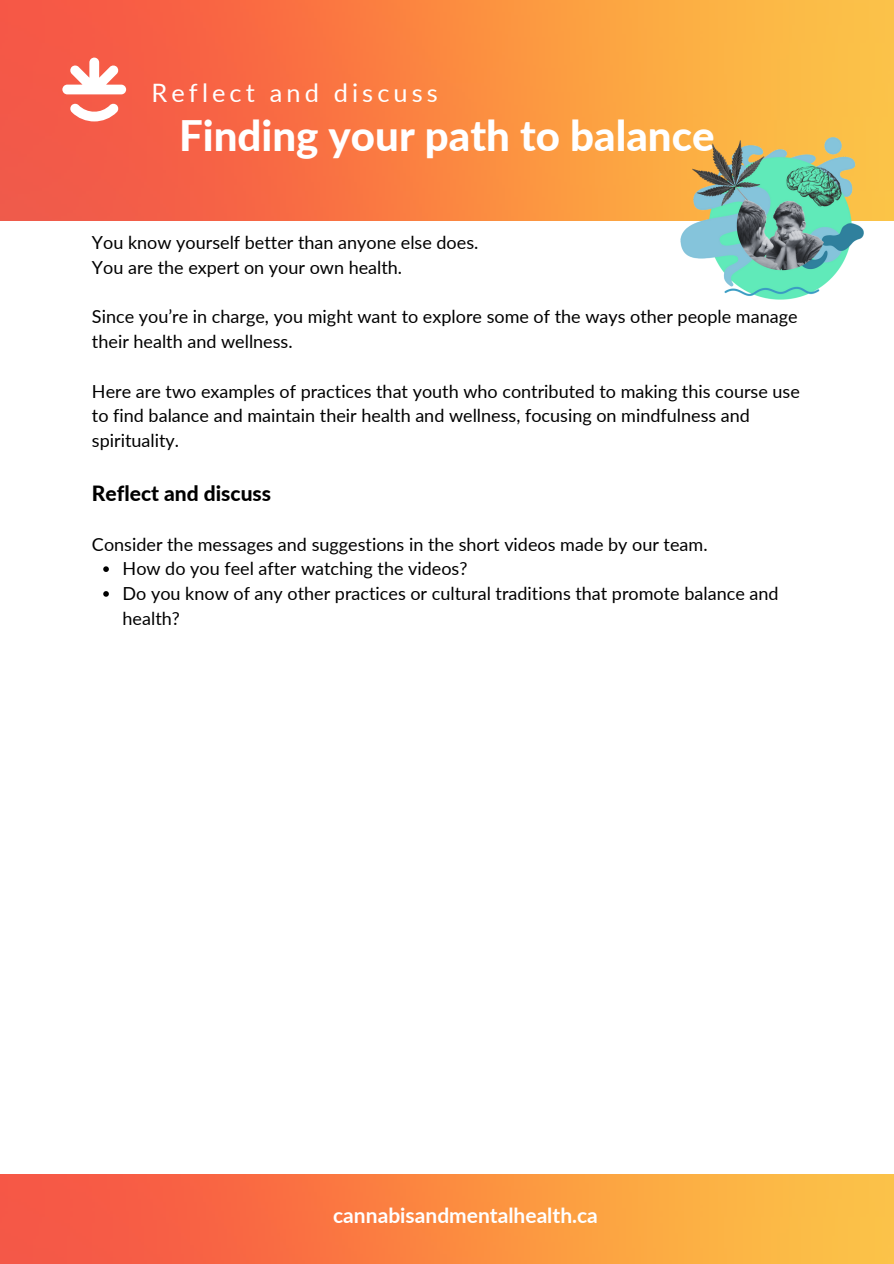
<style>
.page{position:relative;width:894px;height:1264px;background:#fff}
.page>*{position:absolute;margin:0;border:0;box-sizing:border-box;transform-origin:0 0}
.t1{font:800 42px "Lato";color:#fff}
.t2{font:25.35px "Lato";letter-spacing:.165em;color:#fff}
.t3{font:700 21px "Lato";color:#fff}
.t4{font:800 21px "Lato";color:#000}
.t5{font:18px/24.8px "Lato";color:#000}
</style>
<div class="page">
<img style="left:0;top:1174px;width:893px;height:89px">
<svg style="left:103px;top:566px;width:6px;height:6px"></svg>
<svg style="left:103px;top:591px;width:6px;height:5px"></svg>
<img style="left:0;top:0;width:893px;height:220px">
<svg style="left:62px;top:58px;width:64px;height:36px"></svg>
<svg style="left:70px;top:103px;width:49px;height:18px"></svg>
<img style="left:669px;top:118px;width:206px;height:182px">
<h3 class="t2" style="left:151px;top:77px;width:288px">Reflect and discuss</h3>
<p class="t1" style="left:179px;top:109px;width:537px">Finding your path to balance</p>
<p class="t5" style="left:92px;top:229px;width:388px">You know yourself better than anyone else does.</p>
<p class="t5" style="left:92px;top:254px;width:311px">You are the expert on your own health.</p>
<h1 class="t5" style="left:92px;top:304px;width:707px">Since you’re in charge, you might want to explore some of the ways other people manage their health and wellness.</h1>
<p class="t5" style="left:92px;top:378px;width:709px">Here are two examples of practices that youth who contributed to making this course use to find balance and maintain their health and wellness, focusing on mindfulness and spirituality.</p>
<p class="t4" style="left:92px;top:480px;width:181px">Reflect and discuss</p>
<p class="t5" style="left:92px;top:531px;width:617px">Consider the messages and suggestions in the short videos made by our team.</p>
<p class="t5" style="left:122px;top:556px;width:346px">How do you feel after watching the videos?</p>
<p class="t5" style="left:122px;top:580px;width:657px">Do you know of any other practices or cultural traditions that promote balance and health?</p>
<p class="t3" style="left:333px;top:1202px;width:266px">cannabisandmentalhealth.ca</p>
</div>
